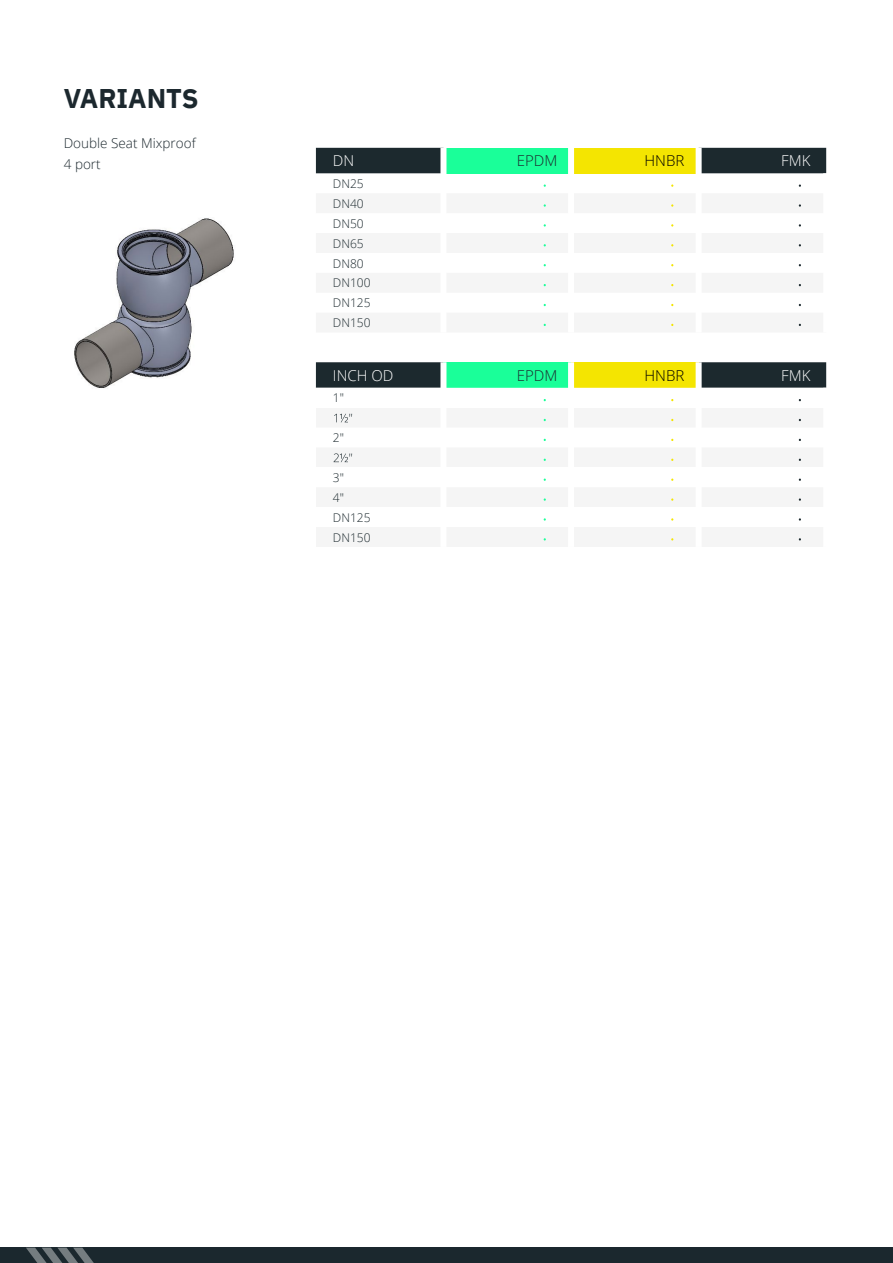
<style>
.page{position:relative;width:893px;height:1263px;background:#fff}
.page>*{position:absolute;margin:0;border:0;box-sizing:border-box;transform-origin:0 0}
.t1{font:700 27px "IBM Plex Sans";color:#1c282e}
.t2{font:300 15px "Open Sans";color:#fff}
.t3{font:300 15px "Open Sans";color:#1c292e}
.t4{font:300 15px "Open Sans";color:#000}
.Platte_tekst{font:300 13.5px "Open Sans";color:#1c282e}
.t5{font:300 12px/20px "Open Sans";color:#1c292e}
</style>
<div class="page">
<img style="left:74px;top:218px;width:160px;height:170px">
<div style="left:699px;top:527px;width:127px;height:20px;background:#f5f5f5"></div>
<div style="left:571px;top:527px;width:128px;height:20px;background:#f5f5f5"></div>
<div style="left:443px;top:527px;width:128px;height:20px;background:#f5f5f5"></div>
<div style="left:316px;top:527px;width:127px;height:20px;background:#f5f5f5"></div>
<div style="left:316px;top:148px;width:510px;height:25px;background:#1c292e"></div>
<div style="left:443px;top:148px;width:128px;height:25px;background:#1aff99"></div>
<div style="left:571px;top:148px;width:128px;height:25px;background:#f4e501"></div>
<div style="left:440px;top:148px;width:6px;height:25px;background:#fff"></div>
<div style="left:568px;top:148px;width:6px;height:25px;background:#fff"></div>
<div style="left:696px;top:148px;width:6px;height:25px;background:#fff"></div>
<svg style="left:316px;top:362px;width:510px;height:26px;background:#212e33"></svg>
<div style="left:443px;top:362px;width:128px;height:26px;background:#1aff99"></div>
<div style="left:571px;top:362px;width:128px;height:26px;background:#f4e501"></div>
<div style="left:440px;top:362px;width:6px;height:26px;background:#fff"></div>
<div style="left:440px;top:527px;width:6px;height:20px;background:#fff"></div>
<div style="left:568px;top:527px;width:6px;height:20px;background:#fff"></div>
<div style="left:696px;top:527px;width:6px;height:20px;background:#fff"></div>
<div style="left:568px;top:362px;width:6px;height:26px;background:#fff"></div>
<div style="left:696px;top:362px;width:6px;height:26px;background:#fff"></div>
<div style="left:823px;top:527px;width:6px;height:20px;background:#fff"></div>
<svg style="left:334px;top:414px;width:18px;height:8px"></svg>
<svg style="left:334px;top:453px;width:18px;height:9px"></svg>
<div style="left:0;top:1247px;width:893px;height:16px;background:#1b282e"></div>
<svg style="left:26px;top:1247px;width:68px;height:16px"></svg>
<p class="t1" style="left:64px;top:77px;width:136px">VARIANTS</p>
<p class="Platte_tekst" style="left:64px;top:134px;width:133px">Double Seat Mixproof</p>
<p class="Platte_tekst" style="left:64px;top:155px;width:38px">4 port</p>
<p class="t2" style="left:333px;top:151px;width:23px">DN</p>
<p class="t3" style="left:517px;top:151px;width:42px">EPDM</p>
<p class="t4" style="left:644px;top:151px;width:41px">HNBR</p>
<p class="t2" style="left:781px;top:151px;width:31px">FMK</p>
<p class="t5" style="left:333px;top:173px;width:39px">DN25<br>DN40<br>DN50<br>DN65<br>DN80<br>DN100<br>DN125<br>DN150</p>
<p class="t2" style="left:333px;top:365px;width:62px">INCH OD</p>
<p class="t3" style="left:517px;top:365px;width:42px">EPDM</p>
<p class="t4" style="left:644px;top:365px;width:41px">HNBR</p>
<p class="t2" style="left:781px;top:365px;width:31px">FMK</p>
<p class="t5" style="left:333px;top:388px;width:13px">1"</p>
<p class="t5" style="left:333px;top:428px;width:13px">2"</p>
<p class="t5" style="left:333px;top:467px;width:39px">3"<br>4"<br>DN125<br>DN150</p>
</div>
